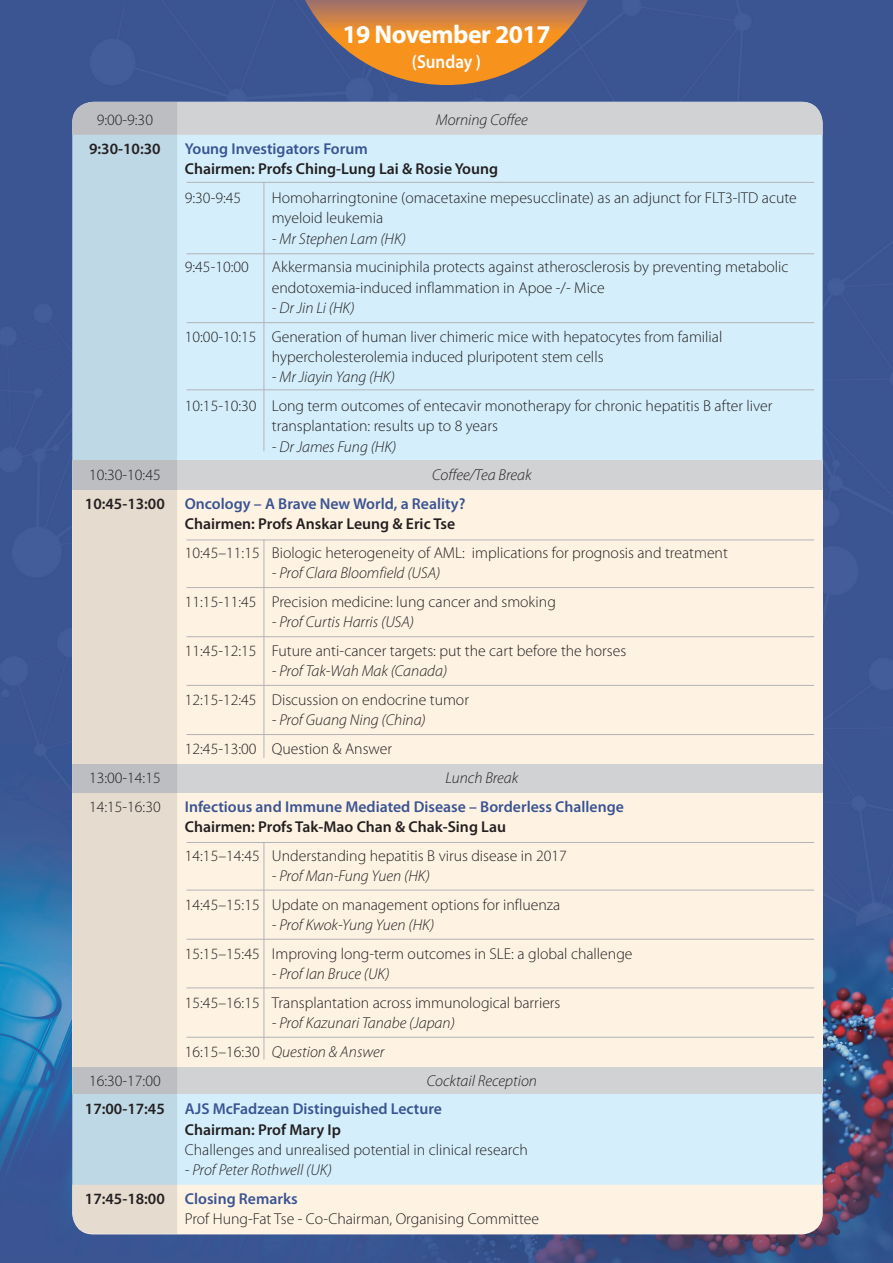
<style>
.page{position:relative;width:893px;height:1263px;background:#fff}
.page>*{position:absolute;margin:0;border:0;box-sizing:border-box;transform-origin:0 0}
.t1{font:700 25.65px "Myriad Pro";letter-spacing:-.02em;color:#fff}
.t2{font:600 19.05px "Myriad Pro";color:#fff;scale:.9 1}
.t3{font:300 15.75px/20.2px "Myriad Pro";color:#231f20}
.t4{font:italic 300 15.75px/28.8px "Myriad Pro";color:#231f20}
.t5{font:600 15.75px "Myriad Pro";color:#231f20}
.t6{font:600 15.75px "Myriad Pro";color:#395492}
.s1{font-style:normal}
</style>
<div class="page">
<img style="left:0;top:0;width:893px;height:1263px">
<svg style="left:305px;top:0;width:283px;height:85px;background:#af7a4f"></svg>
<div style="left:72px;top:102px;width:751px;height:1132px;background:#d4effb;border-radius:21px"></div>
<div style="left:72px;top:460px;width:751px;height:30px;background:#d1d2d4"></div>
<div style="left:72px;top:763px;width:751px;height:30px;background:#d1d2d4"></div>
<div style="left:72px;top:1064px;width:751px;height:30px;background:#d1d2d4"></div>
<div style="left:177px;top:102px;width:646px;height:33px;background:#d1d2d4"></div>
<div style="left:72px;top:490px;width:751px;height:274px;background:#fef2e3"></div>
<div style="left:72px;top:793px;width:751px;height:273px;background:#fef2e3"></div>
<div style="left:177px;top:1185px;width:646px;height:49px;background:#fef2e3"></div>
<svg style="left:72px;top:102px;width:105px;height:1132px;background:#d2d6d5"></svg>
<hr style="left:187px;top:182px;width:627px;height:1px;background:#b2b3b7">
<hr style="left:187px;top:253px;width:627px;height:1px;background:#b2b3b7">
<hr style="left:187px;top:540px;width:627px;height:1px;background:#b2b3b7">
<hr style="left:187px;top:842px;width:627px;height:1px;background:#b2b3b7">
<hr style="left:187px;top:587px;width:627px;height:1px;background:#b2b3b7">
<hr style="left:187px;top:890px;width:627px;height:1px;background:#b2b3b7">
<hr style="left:187px;top:636px;width:627px;height:1px;background:#b2b3b7">
<hr style="left:187px;top:939px;width:627px;height:1px;background:#b2b3b7">
<hr style="left:187px;top:1037px;width:627px;height:1px;background:#b2b3b7">
<hr style="left:187px;top:685px;width:627px;height:1px;background:#b2b3b7">
<hr style="left:187px;top:734px;width:627px;height:1px;background:#b2b3b7">
<hr style="left:187px;top:987px;width:627px;height:1px;background:#b2b3b7">
<hr style="left:187px;top:322px;width:627px;height:1px;background:#b2b3b7">
<hr style="left:187px;top:389px;width:627px;height:1px;background:#b2b3b7">
<hr style="left:264px;top:182px;width:1px;height:269px;background:#b2b3b7">
<hr style="left:264px;top:540px;width:1px;height:218px;background:#b2b3b7">
<hr style="left:264px;top:842px;width:1px;height:217px;background:#b2b3b7">
<h1 class="t1" style="left:342px;top:20px;width:210px">19 November 2017</h1>
<p class="t2" style="left:412px;top:51px;width:78px">(Sunday )</p>
<p class="t3" style="left:97px;top:110px;width:58px">9:00-9:30</p>
<p class="t4" style="left:436px;top:106px;width:94px">Morning Coffee</p>
<p class="t5" style="left:89px;top:140px;width:73px">9:30-10:30</p>
<p class="t6" style="left:185px;top:140px;width:184px">Young Investigators Forum</p>
<p class="t5" style="left:185px;top:160px;width:315px">Chairmen: Profs Ching-Lung Lai &amp; Rosie Young</p>
<p class="t3" style="left:185px;top:188px;width:58px">9:30-9:45</p>
<p class="t3" style="left:272px;top:188px;width:526px">Homoharringtonine (omacetaxine mepesucclinate) as an adjunct for FLT3-ITD acute myeloid leukemia</p>
<p class="t4" style="left:272px;top:224px;width:136px">- Mr Stephen Lam (HK)</p>
<p class="t3" style="left:185px;top:257px;width:65px">9:45-10:00</p>
<p class="t3" style="left:272px;top:257px;width:518px">Akkermansia muciniphila protects against atherosclerosis by preventing metabolic endotoxemia-induced inflammation in Apoe -/- Mice</p>
<p class="t4" style="left:272px;top:294px;width:84px">- Dr Jin Li (HK)</p>
<p class="t3" style="left:272px;top:327px;width:452px;text-indent:-87px">10:00-10:15 Generation of human liver chimeric mice with hepatocytes from familial hypercholesterolemia induced pluripotent stem cells</p>
<p class="t4" style="left:272px;top:363px;width:125px">- Mr Jiayin Yang (HK)</p>
<p class="t3" style="left:272px;top:396px;width:502px;text-indent:-87px">10:15-10:30 Long term outcomes of entecavir monotherapy for chronic hepatitis B after liver transplantation: results up to 8 years</p>
<p class="t4" style="left:272px;top:432px;width:126px">- Dr James Fung (HK)</p>
<p class="t3" style="left:89px;top:465px;width:73px">10:30-10:45</p>
<p class="t4" style="left:432px;top:461px;width:101px">Coffee/Tea Break</p>
<p class="t5" style="left:85px;top:495px;width:81px">10:45-13:00</p>
<p class="t6" style="left:185px;top:495px;width:282px">Oncology – A Brave New World, a Reality?</p>
<p class="t5" style="left:185px;top:515px;width:272px">Chairmen: Profs Anskar Leung &amp; Eric Tse</p>
<p class="t3" style="left:185px;top:543px;width:545px">10:45–11:15 Biologic heterogeneity of AML: implications for prognosis and treatment</p>
<p class="t4" style="left:272px;top:559px;width:170px">- Prof Clara Bloomfield (USA)</p>
<p class="t3" style="left:185px;top:592px;width:373px">11:15-11:45 Precision medicine: lung cancer and smoking</p>
<p class="t4" style="left:272px;top:608px;width:144px">- Prof Curtis Harris (USA)</p>
<p class="t3" style="left:185px;top:641px;width:443px">11:45-12:15 Future anti-cancer targets: put the cart before the horses</p>
<p class="t4" style="left:272px;top:657px;width:177px">- Prof Tak-Wah Mak (Canada)</p>
<p class="t3" style="left:185px;top:690px;width:286px">12:15-12:45 Discussion on endocrine tumor</p>
<p class="t4" style="left:272px;top:706px;width:155px">- Prof Guang Ning (China)</p>
<p class="t3" style="left:185px;top:739px;width:209px">12:45-13:00 Question &amp; Answer</p>
<p class="t3" style="left:89px;top:768px;width:73px">13:00-14:15</p>
<p class="t4" style="left:445px;top:764px;width:74px">Lunch Break</p>
<p class="t3" style="left:89px;top:796px;width:73px">14:15-16:30</p>
<p class="t6" style="left:185px;top:798px;width:440px">Infectious and Immune Mediated Disease – Borderless Challenge</p>
<p class="t5" style="left:185px;top:818px;width:323px">Chairmen: Profs Tak-Mao Chan &amp; Chak-Sing Lau</p>
<p class="t3" style="left:185px;top:845px;width:383px">14:15–14:45 Understanding hepatitis B virus disease in 2017</p>
<p class="t4" style="left:272px;top:862px;width:160px">- Prof Man-Fung Yuen (HK)</p>
<p class="t3" style="left:185px;top:895px;width:377px">14:45–15:15 Update on management options for influenza</p>
<p class="t4" style="left:272px;top:911px;width:164px">- Prof Kwok-Yung Yuen (HK)</p>
<p class="t3" style="left:185px;top:944px;width:449px">15:15–15:45 Improving long-term outcomes in SLE: a global challenge</p>
<p class="t4" style="left:272px;top:960px;width:119px">- Prof Ian Bruce (UK)</p>
<p class="t3" style="left:185px;top:993px;width:377px">15:45–16:15 Transplantation across immunological barriers</p>
<p class="t4" style="left:185px;top:1009px;width:271px;text-indent:87px">- Prof Kazunari Tanabe (Japan)<br><span class="s1">16:15–16:30</span> Question &amp; Answer</p>
<p class="t3" style="left:89px;top:1070px;width:73px">16:30-17:00</p>
<p class="t4" style="left:427px;top:1066px;width:112px">Cocktail Reception</p>
<p class="t5" style="left:85px;top:1100px;width:81px">17:00-17:45</p>
<p class="t6" style="left:185px;top:1100px;width:259px">AJS McFadzean Distinguished Lecture</p>
<p class="t5" style="left:185px;top:1120px;width:158px">Chairman: Prof Mary Ip</p>
<p class="t3" style="left:185px;top:1140px;width:344px">Challenges and unrealised potential in clinical research</p>
<p class="t4" style="left:185px;top:1156px;width:148px">- Prof Peter Rothwell (UK)</p>
<p class="t5" style="left:85px;top:1190px;width:81px">17:45-18:00</p>
<p class="t6" style="left:185px;top:1190px;width:114px">Closing Remarks</p>
<p class="t3" style="left:185px;top:1209px;width:356px">Prof Hung-Fat Tse - Co-Chairman, Organising Committee</p>
</div>
